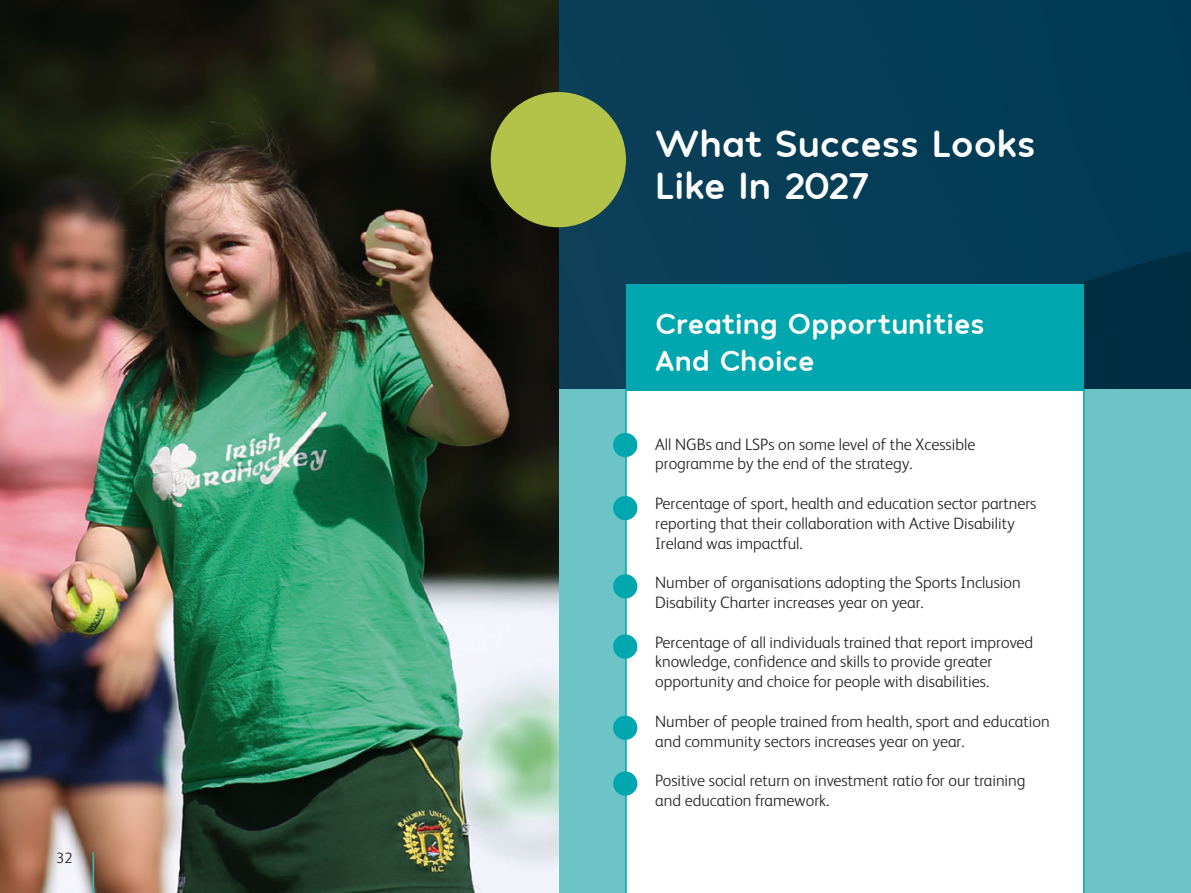
<style>
.page{position:relative;width:1191px;height:893px;background:#fff}
.page>*{position:absolute;margin:0;border:0;box-sizing:border-box;transform-origin:0 0}
.t1{font:700 39.45px/42px "Hank Rnd";color:#fff}
.t2{font:700 30.15px/36.2px "Hank Rnd";color:#fff}
.t3{font:300 16.5px/19.8px "FS Albert";color:#221f20}
.t4{font:300 15px "FS Albert";color:#221f20}
</style>
<div class="page">
<div style="left:558px;top:0;width:251px;height:389px;background:#093f57"></div>
<svg style="left:809px;top:0;width:382px;height:389px;background:#023a52"></svg>
<div style="left:558px;top:389px;width:633px;height:504px;background:#6dc4c6"></div>
<img style="left:0;top:0;width:558px;height:893px">
<div style="left:626px;top:285px;width:458px;height:109px;background:#00a7ae"></div>
<div style="left:625px;top:389px;width:459px;height:504px;background:#fff"></div>
<div style="left:613px;top:433px;width:24px;height:24px;background:#00a7ae;border-radius:50%"></div>
<div style="left:613px;top:496px;width:24px;height:24px;background:#00a7ae;border-radius:50%"></div>
<div style="left:613px;top:574px;width:24px;height:24px;background:#00a7ae;border-radius:50%"></div>
<div style="left:613px;top:634px;width:24px;height:25px;background:#00a7ae;border-radius:50%"></div>
<div style="left:613px;top:716px;width:24px;height:24px;background:#00a7ae;border-radius:50%"></div>
<div style="left:613px;top:771px;width:24px;height:25px;background:#00a7ae;border-radius:50%"></div>
<div style="left:491px;top:92px;width:135px;height:135px;background:#b3c349;border-radius:50%"></div>
<hr style="left:93px;top:852px;width:1px;height:41px;background:#38b8ba">
<p class="t4" style="left:56px;top:849px;width:18px">32</p>
<p class="t1" style="left:655px;top:121px;width:382px">What Success Looks<br>Like In 2027</p>
<p class="t2" style="left:655px;top:305px;width:331px">Creating Opportunities<br>And Choice</p>
<p class="t3" style="left:655px;top:434px;width:322px">All NGBs and LSPs on some level of the Xcessible programme by the end of the strategy.</p>
<p class="t3" style="left:655px;top:493px;width:383px">Percentage of sport, health and education sector partners reporting that their collaboration with Active Disability<br>Ireland was impactful.</p>
<p class="t3" style="left:655px;top:573px;width:367px">Number of organisations adopting the Sports Inclusion<br>Disability Charter increases year on year.</p>
<p class="t3" style="left:655px;top:632px;width:379px">Percentage of all individuals trained that report improved knowledge, confidence and skills to provide greater opportunity and choice for people with disabilities.</p>
<p class="t3" style="left:655px;top:711px;width:396px">Number of people trained from health, sport and education and community sectors increases year on year.</p>
<p class="t3" style="left:655px;top:771px;width:372px">Positive social return on investment ratio for our training and education framework.</p>
</div>
